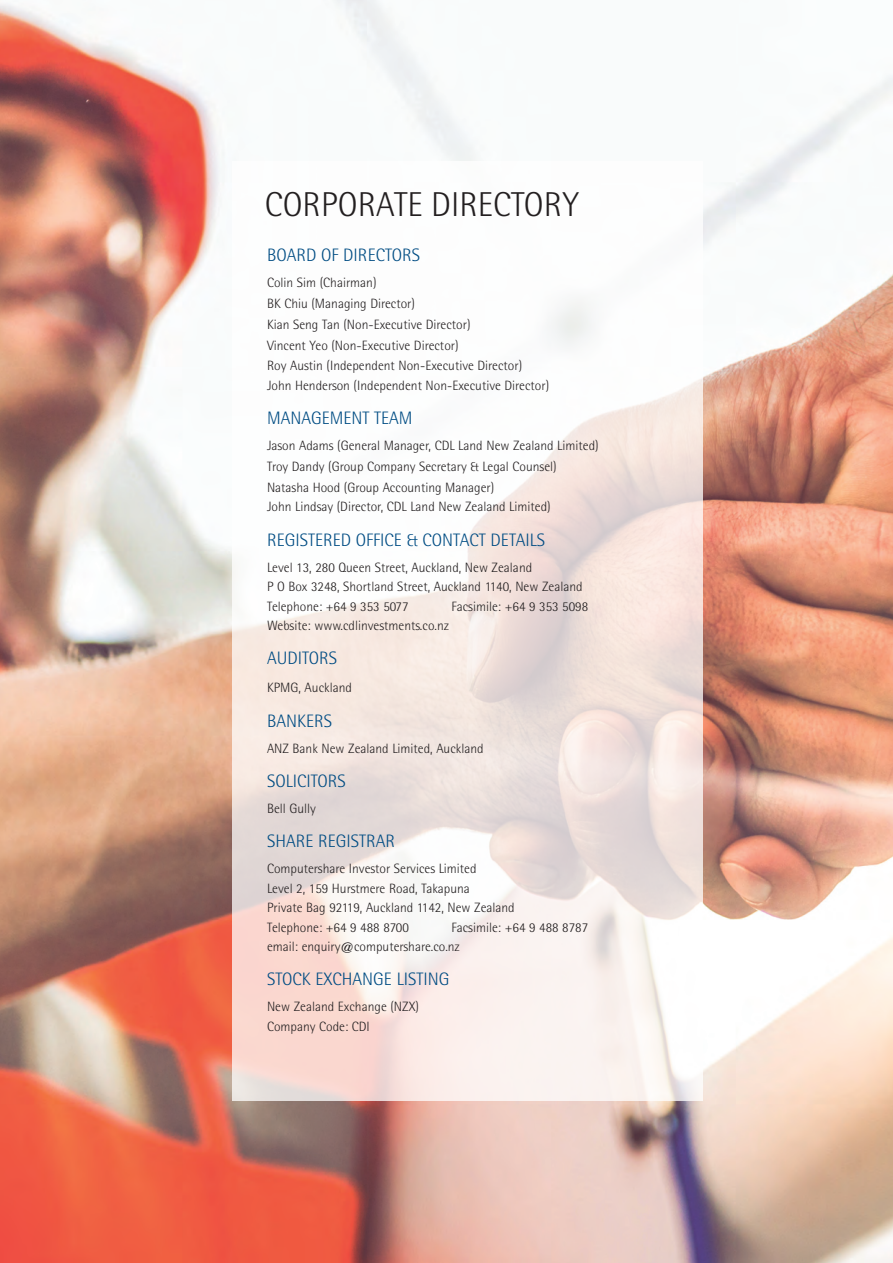
<style>
.page{position:relative;width:893px;height:1263px;background:#fff}
.page>*{position:absolute;margin:0;border:0;box-sizing:border-box;transform-origin:0 0}
.t1{font:300 34.5px "Rotis Semi Sans";color:#231f20}
.t2{font:300 18px "Rotis Semi Sans";color:#004c83}
.t3{font:300 13.5px/19.5px "Rotis Semi Sans";color:#231f20}
</style>
<div class="page">
<img style="left:0;top:0;width:893px;height:1263px">
<svg style="left:232px;top:162px;width:471px;height:939px"></svg>
<h1 class="t1" style="left:265px;top:185px;width:316px">CORPORATE DIRECTORY</h1>
<h2 class="t2" style="left:267px;top:245px;width:155px">BOARD OF DIRECTORS</h2>
<p class="t3" style="left:267px;top:272px;width:257px;line-height:20.9px">Colin Sim (Chairman)<br>BK Chiu (Managing Director)<br>Kian Seng Tan (Non-Executive Director)<br>Vincent Yeo (Non-Executive Director)<br>Roy Austin (Independent Non-Executive Director)</p>
<p class="t3" style="left:267px;top:376px;width:284px">John Henderson (Independent Non-Executive Director)</p>
<h2 class="t2" style="left:267px;top:408px;width:147px">MANAGEMENT TEAM</h2>
<p class="t3" style="left:267px;top:435px;width:333px;line-height:20.9px">Jason Adams (General Manager, CDL Land New Zealand Limited)<br>Troy Dandy (Group Company Secretary &amp; Legal Counsel)<br>Natasha Hood (Group Accounting Manager)</p>
<p class="t3" style="left:267px;top:497px;width:285px">John Lindsay (Director, CDL Land New Zealand Limited)</p>
<h2 class="t2" style="left:267px;top:529px;width:279px">REGISTERED OFFICE &amp; CONTACT DETAILS</h2>
<p class="t3" style="left:267px;top:557px;width:317px">Level 13, 280 Queen Street, Auckland, New Zealand<br>P O Box 3248, Shortland Street, Auckland 1140, New Zealand<br>Telephone: +64 9 353 5077</p>
<p class="t3" style="left:452px;top:596px;width:138px">Facsimile: +64 9 353 5098</p>
<p class="t3" style="left:267px;top:616px;width:183px">Website: www.cdlinvestments.co.nz</p>
<h2 class="t2" style="left:267px;top:648px;width:72px">AUDITORS</h2>
<p class="t3" style="left:267px;top:678px;width:86px">KPMG, Auckland</p>
<h2 class="t2" style="left:267px;top:710px;width:67px">BANKERS</h2>
<p class="t3" style="left:267px;top:738px;width:218px">ANZ Bank New Zealand Limited, Auckland</p>
<h2 class="t2" style="left:267px;top:770px;width:80px">SOLICITORS</h2>
<p class="t3" style="left:267px;top:798px;width:50px">Bell Gully</p>
<h2 class="t2" style="left:267px;top:831px;width:130px">SHARE REGISTRAR</h2>
<p class="t3" style="left:267px;top:859px;width:249px">Computershare Investor Services Limited<br>Level 2, 159 Hurstmere Road, Takapuna<br>Private Bag 92119, Auckland 1142, New Zealand Telephone: +64 9 488 8700</p>
<p class="t3" style="left:267px;top:917px;width:323px;text-indent:185px">Facsimile: +64 9 488 8787 email: enquiry@computershare.co.nz</p>
<h2 class="t2" style="left:267px;top:969px;width:184px">STOCK EXCHANGE LISTING</h2>
<p class="t3" style="left:267px;top:997px;width:153px">New Zealand Exchange (NZX)<br>Company Code: CDI</p>
</div>
